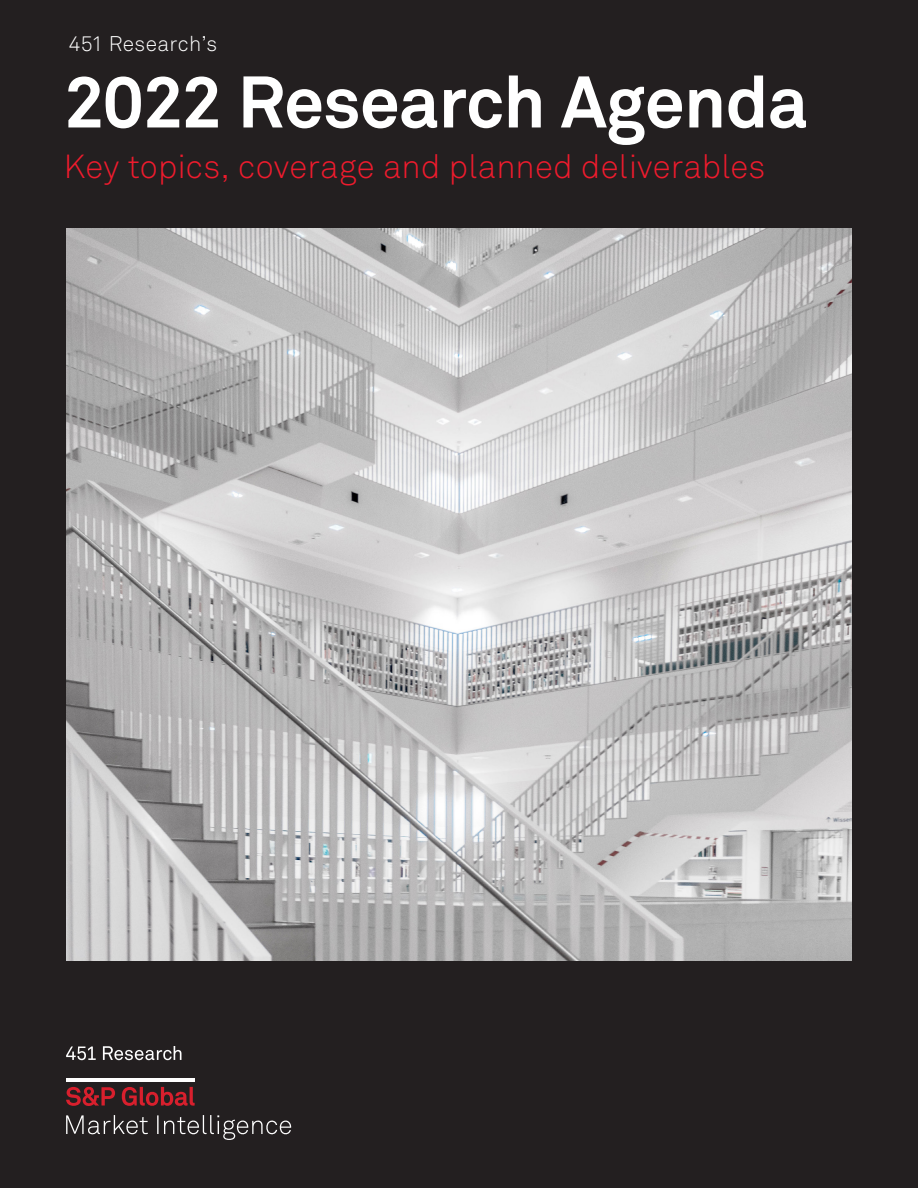
<style>
.page{position:relative;width:918px;height:1188px;background:#231f20}
.page>*{position:absolute;margin:0;border:0;box-sizing:border-box;transform-origin:0 0}
.D_Subheading_Level_2{font:700 72px "Akkurat Pro";letter-spacing:-.015em;color:#fff}
.D_Subheading_Level_2-2{font:300 33px "Akkurat Pro";letter-spacing:.005em;color:#ee1b2d}
.D_Subheading_Level_2-3{font:300 21px "Akkurat Pro";letter-spacing:.02em;color:#fff}
</style>
<div class="page">
<svg style="left:66px;top:1115px;width:225px;height:25px"></svg>
<svg style="left:66px;top:1086px;width:129px;height:20px"></svg>
<hr style="left:66px;top:1078px;width:129px;height:3px;background:#fff">
<svg style="left:66px;top:1047px;width:30px;height:13px"></svg>
<svg style="left:103px;top:1046px;width:78px;height:14px"></svg>
<img style="left:66px;top:228px;width:785px;height:732px">
<p class="D_Subheading_Level_2-3" style="left:68px;top:31px;width:150px">451 Research’s</p>
<p class="D_Subheading_Level_2" style="left:64px;top:58px;width:746px">2022 Research Agenda</p>
<p class="D_Subheading_Level_2-2" style="left:64px;top:147px;width:703px">Key topics, coverage and planned deliverables</p>
</div>
